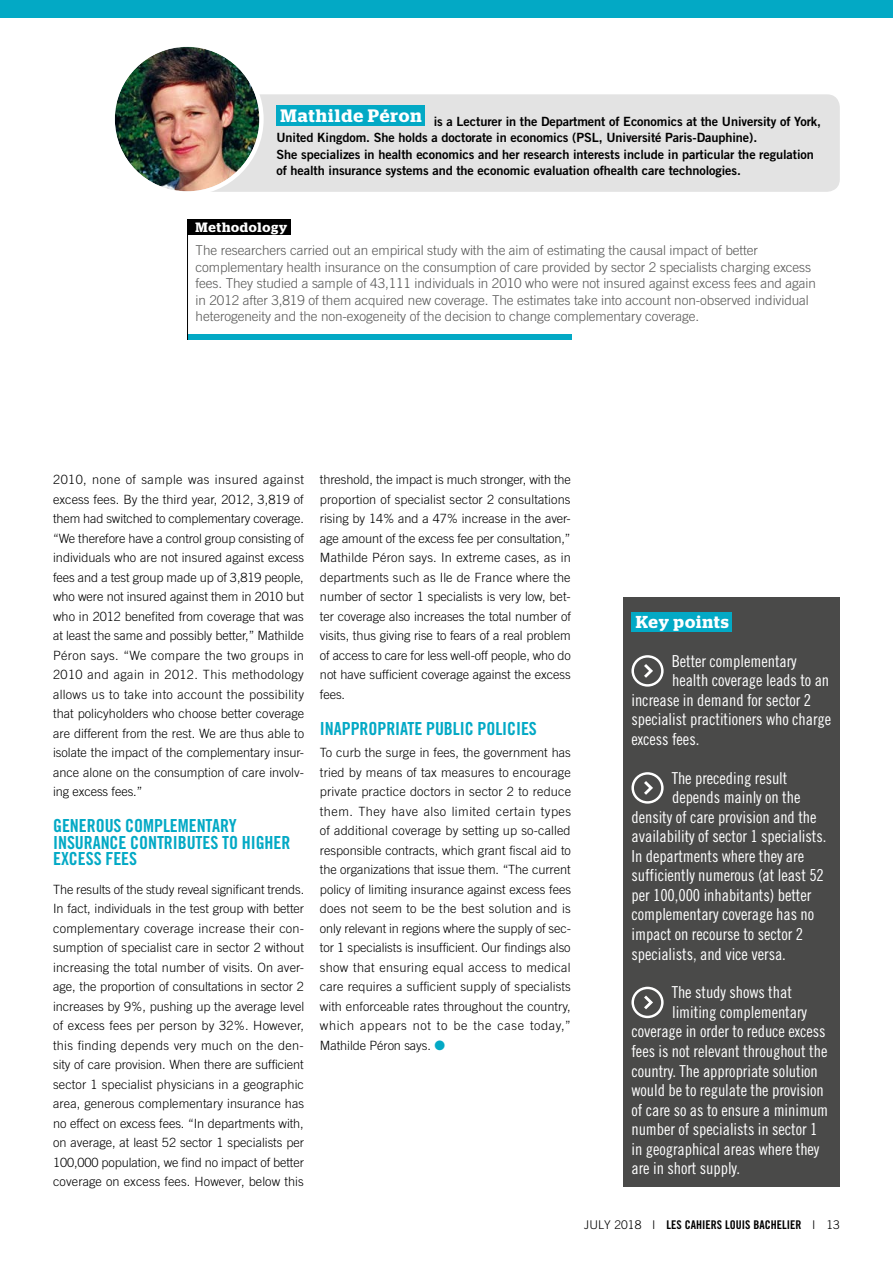
<style>
.page{position:relative;width:893px;height:1263px;background:#fff}
.page>*{position:absolute;margin:0;border:0;box-sizing:border-box;transform-origin:0 0}
.t1{font:18px/16.5px "Trade Gothic LT Std Bd Cn 20";letter-spacing:-.005em;color:#03a9c5}
.t2{font:600 17.25px "Stag";letter-spacing:.055em;color:#fff}
.t3{font:16.5px "Trade Gothic LT Std Cn 18";letter-spacing:-.005em;color:#fff}
.t4{font:300 13.5px/16.5px "Trade Gothic LT Std";letter-spacing:-.005em;color:#575756}
.t5{font:600 13.5px "Stag";letter-spacing:.05em;color:#fff}
.t6{font:300 12.75px/19.5px "Trade Gothic LT Std";color:#000;text-align:justify}
.t7{font:12.75px/16.5px "Trade Gothic LT Std Bd 2";letter-spacing:-.005em;color:#000}
.t8{font:12px "Trade Gothic LT Std Bd Cn 20";color:#000}
.s1{color:#03a9c5}
.s2{font-family:"Trade Gothic LT Std";font-weight:300}
</style>
<div class="page">
<div style="left:0;top:0;width:893px;height:17px;background:#03a9c5"></div>
<div style="left:623px;top:597px;width:217px;height:590px;background:#4a4a49"></div>
<div style="left:631px;top:612px;width:101px;height:19px;background:#03a9c5"></div>
<svg style="left:631px;top:655px;width:33px;height:32px"></svg>
<svg style="left:631px;top:772px;width:33px;height:32px"></svg>
<svg style="left:631px;top:987px;width:33px;height:31px"></svg>
<div style="left:187px;top:94px;width:653px;height:98px;background:#e3e3e3;border-radius:13px"></div>
<div style="left:276px;top:106px;width:149px;height:20px;background:#03a9c5"></div>
<svg style="left:113px;top:45px;width:148px;height:148px"></svg>
<img style="left:115px;top:47px;width:144px;height:144px;border-radius:72px">
<div style="left:111px;top:43px;width:153px;height:153px;border:4px solid #fff;border-radius:50%"></div>
<div style="left:188px;top:334px;width:384px;height:6px;background:#03a9c5"></div>
<div style="left:187px;top:219px;width:104px;height:16px;background:#000"></div>
<hr style="left:187px;top:223px;width:1px;height:117px;background:#000">
<p class="t7" style="left:276px;top:113px;width:546px;text-indent:4px"><sup>Mathilde</sup> <sup>Péron</sup> is a Lecturer in the Department of Economics at the University of York, United Kingdom. She holds a doctorate in economics (PSL, Université Paris-Dauphine).<br>She specializes in health economics and her research interests include in particular the regulation of health insurance systems and the economic evaluation ofhealth care technologies.</p>
<p class="t5" style="left:196px;top:220px;width:93px">Methodology</p>
<p class="t4" style="left:196px;top:242px;width:622px">The researchers carried out an empirical study with the aim of estimating the causal impact of better complementary health insurance on the consumption of care provided by sector 2 specialists charging excess fees. They studied a sample of 43,111 individuals in 2010 who were not insured against excess fees and again in 2012 after 3,819 of them acquired new coverage. The estimates take into account non-observed individual heterogeneity and the non-exogeneity of the decision to change complementary coverage.</p>
<p class="t6" style="left:53px;top:470px;width:253px">2010, none of sample was insured against excess fees. By the third year, 2012, 3,819 of them had switched to complementary coverage. “We therefore have a control group consisting of individuals who are not insured against excess fees and a test group made up of 3,819 people, who were not insured against them in 2010 but who in 2012 benefited from coverage that was at least the same and possibly better,” Mathilde Péron says. “We compare the two groups in 2010 and again in 2012. This methodology allows us to take into account the possibility that policyholders who choose better coverage are different from the rest. We are thus able to isolate the impact of the complementary insur&shy;ance alone on the consumption of care involv&shy;ing excess fees.”</p>
<h1 class="t1" style="left:53px;top:817px;width:239px">GENEROUS COMPLEMENTARY<br>INSURANCE CONTRIBUTES TO HIGHER<br>EXCESS FEES</h1>
<p class="t6" style="left:53px;top:879px;width:253px">The results of the study reveal significant trends.<br>In fact, individuals in the test group with better complementary coverage increase their con&shy;sumption of specialist care in sector 2 without increasing the total number of visits. On aver&shy;age, the proportion of consultations in sector 2 increases by 9%, pushing up the average level of excess fees per person by 32%. However, this finding depends very much on the den&shy;sity of care provision. When there are sufficient sector 1 specialist physicians in a geographic area, generous complementary insurance has no effect on excess fees. “In departments with, on average, at least 52 sector 1 specialists per 100,000 population, we find no impact of better coverage on excess fees. However, below this</p>
<p class="t6" style="left:320px;top:470px;width:253px">threshold, the impact is much stronger, with the proportion of specialist sector 2 consultations rising by 14% and a 47% increase in the aver&shy;age amount of the excess fee per consultation,” Mathilde Péron says. In extreme cases, as in departments such as Ile de France where the number of sector 1 specialists is very low, bet&shy;ter coverage also increases the total number of visits, thus giving rise to fears of a real problem of access to care for less well-off people, who do not have sufficient coverage against the excess fees.</p>
<h1 class="t1" style="left:320px;top:720px;width:218px">INAPPROPRIATE PUBLIC POLICIES</h1>
<p class="t6" style="left:320px;top:743px;width:253px">To curb the surge in fees, the government has tried by means of tax measures to encourage private practice doctors in sector 2 to reduce them. They have also limited certain types of additional coverage by setting up so-called responsible contracts, which grant fiscal aid to the organizations that issue them. “The current policy of limiting insurance against excess fees does not seem to be the best solution and is only relevant in regions where the supply of sec&shy;tor 1 specialists is insufficient. Our findings also show that ensuring equal access to medical care requires a sufficient supply of specialists with enforceable rates throughout the country, which appears not to be the case today,” Mathilde Péron says. <span class="s1">●</span></p>
<h2 class="t2" style="left:636px;top:612px;width:95px">Key points</h2>
<p class="t3" style="left:672px;top:651px;width:127px">Better complementary</p>
<p class="t3" style="left:672px;top:671px;width:159px">health coverage leads to an</p>
<p class="t3" style="left:631px;top:690px;width:181px">increase in demand for sector 2</p>
<p class="t3" style="left:631px;top:710px;width:201px">specialist practitioners who charge</p>
<p class="t3" style="left:631px;top:729px;width:69px">excess fees.</p>
<p class="t3" style="left:672px;top:768px;width:117px">The preceding result</p>
<p class="t3" style="left:672px;top:788px;width:130px">depends mainly on the</p>
<p class="t3" style="left:631px;top:807px;width:187px">density of care provision and the</p>
<p class="t3" style="left:631px;top:827px;width:196px">availability of sector 1 specialists.</p>
<p class="t3" style="left:631px;top:846px;width:174px">In departments where they are</p>
<p class="t3" style="left:631px;top:866px;width:194px">sufficiently numerous (at least 52</p>
<p class="t3" style="left:631px;top:885px;width:181px">per 100,000 inhabitants) better</p>
<p class="t3" style="left:631px;top:905px;width:184px">complementary coverage has no</p>
<p class="t3" style="left:631px;top:924px;width:173px">impact on recourse to sector 2</p>
<p class="t3" style="left:631px;top:944px;width:156px">specialists, and vice versa.</p>
<p class="t3" style="left:672px;top:983px;width:122px">The study shows that</p>
<p class="t3" style="left:672px;top:1002px;width:136px">limiting complementary</p>
<p class="t3" style="left:631px;top:1022px;width:196px">coverage in order to reduce excess</p>
<p class="t3" style="left:631px;top:1041px;width:197px">fees is not relevant throughout the</p>
<p class="t3" style="left:631px;top:1061px;width:188px">country. The appropriate solution</p>
<p class="t3" style="left:631px;top:1080px;width:194px">would be to regulate the provision</p>
<p class="t3" style="left:631px;top:1100px;width:198px">of care so as to ensure a minimum</p>
<p class="t3" style="left:631px;top:1119px;width:187px">number of specialists in sector 1</p>
<p class="t3" style="left:631px;top:1139px;width:189px">in geographical areas where they</p>
<p class="t3" style="left:631px;top:1158px;width:110px">are in short supply.</p>
<p class="t8" style="left:584px;top:1217px;width:257px"><span class="s2">JULY 2018 I</span> LES CAHIERS LOUIS BACHELIER <span class="s2">I 13</span></p>
</div>
